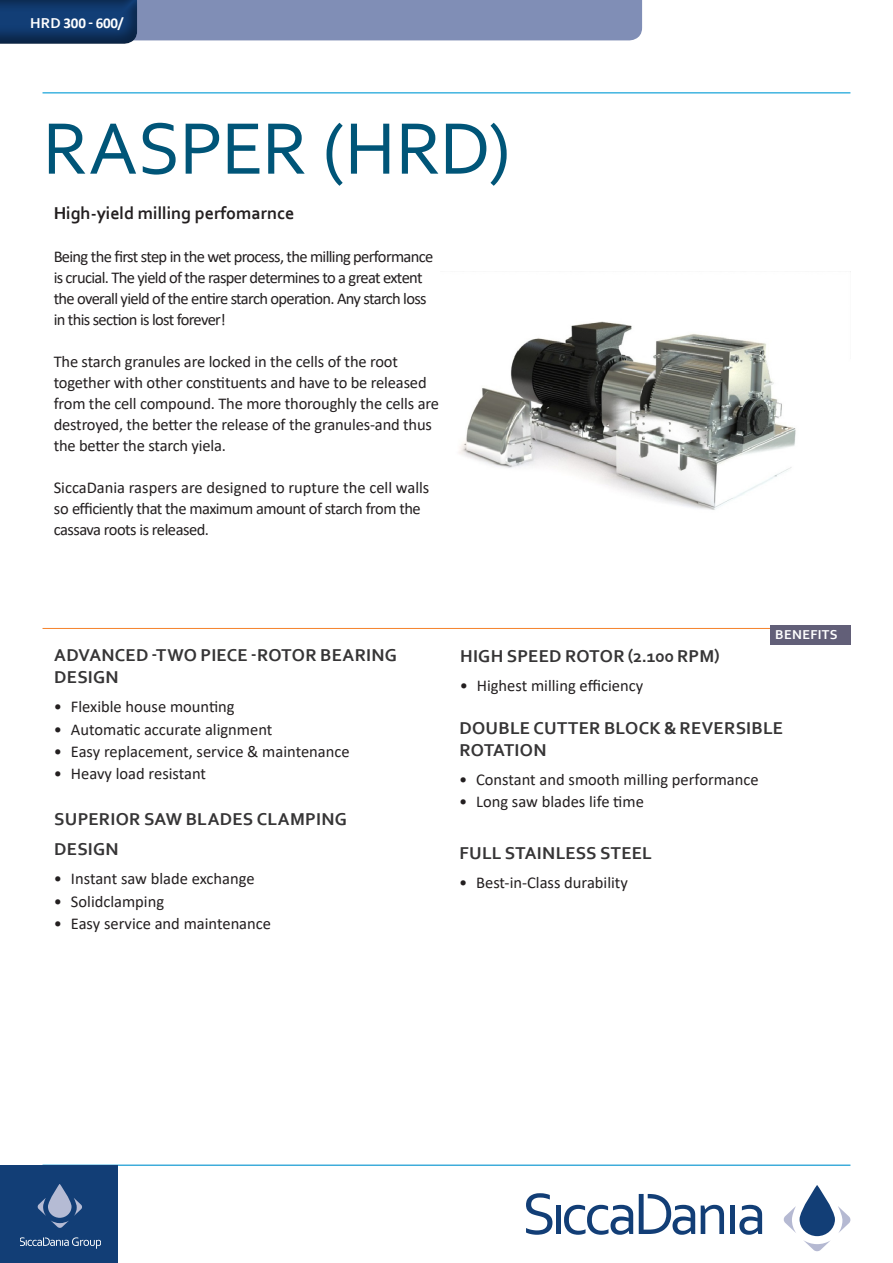
<style>
.page{position:relative;width:893px;height:1263px;background:#fff}
.page>*{position:absolute;margin:0;border:0;box-sizing:border-box;transform-origin:0 0}
.t1{font:76.5px "Corbel";letter-spacing:-.01em;color:#005578}
.t2{font:700 18px/21.6px "Corbel";letter-spacing:.015em;color:#363536}
.t3{font:700 18px "Corbel";color:#231f20}
.brød{font:16.5px/21px "Calibri";letter-spacing:-.01em;color:#231f20}
.brød-2{font:16.5px/21px "Calibri";letter-spacing:-.04em;color:#231f20}
.brød-3{font:16.5px/21px "Calibri";letter-spacing:-.03em;color:#231f20}
.t4{font:700 15px "Calibri";letter-spacing:-.01em;color:#fff}
.t5{font:700 13.5px "Corbel";letter-spacing:.03em;color:#fff}
.s1{font-family:"Corbel"}
</style>
<div class="page">
<hr style="left:43px;top:1164px;width:807px;height:2px;background:#0092cf">
<div style="left:0;top:1165px;width:118px;height:98px;background:#123e76"></div>
<svg style="left:20px;top:1237px;width:81px;height:11px"></svg>
<svg style="left:48px;top:1184px;width:24px;height:34px"></svg>
<svg style="left:37px;top:1198px;width:45px;height:30px"></svg>
<hr style="left:556px;top:1205px;width:4px;height:29px;background:#123e76">
<svg style="left:564px;top:1205px;width:69px;height:30px"></svg>
<svg style="left:701px;top:1205px;width:23px;height:29px"></svg>
<div style="left:730px;top:1205px;width:5px;height:29px;background:#123e76"></div>
<svg style="left:739px;top:1205px;width:23px;height:30px"></svg>
<svg style="left:639px;top:1194px;width:56px;height:41px"></svg>
<svg style="left:526px;top:1193px;width:26px;height:42px"></svg>
<svg style="left:799px;top:1185px;width:36px;height:51px;fill:#123e76"></svg>
<svg style="left:804px;top:1241px;width:26px;height:11px"></svg>
<svg style="left:783px;top:1206px;width:13px;height:27px"></svg>
<svg style="left:838px;top:1206px;width:13px;height:27px"></svg>
<hr style="left:43px;top:628px;width:807px;height:1px;background:#f58229">
<div style="left:770px;top:625px;width:80px;height:20px;background:#625f78"></div>
<div style="left:138px;top:0;width:504px;height:41px;background:#808eb6"></div>
<div style="left:0;top:0;width:138px;height:46px;background:#231f20;opacity:.5"></div>
<img style="left:459px;top:321px;width:337px;height:189px">
<hr style="left:43px;top:92px;width:807px;height:1px;background:#009bd5">
<p class="t4" style="left:30px;top:12px;width:95px"><span class="s1">HRD</span> 300 - 600/</p>
<p class="t1" style="left:43px;top:101px;width:470px">RASPER (HRD)</p>
<p class="t3" style="left:54px;top:202px;width:242px">High-yield milling perfomarnce</p>
<p class="brød-2" style="left:54px;top:246px;width:381px">Being the first step in the wet process, the milling performance is crucial. The yield of the rasper determines to a great extent the overall yield of the entire starch operation. Any starch loss in this section is lost forever!</p>
<p class="brød" style="left:54px;top:351px;width:387px">The starch granules are locked in the cells of the root together with other constituents and have to be released from the cell compound. The more thoroughly the cells are destroyed, the better the release of the granules-and thus the better the starch yiela.</p>
<p class="brød-3" style="left:54px;top:477px;width:377px">SiccaDania raspers are designed to rupture the cell walls so efficiently that the maximum amount of starch from the cassava roots is released.</p>
<p class="t2" style="left:54px;top:644px;width:344px">ADVANCED -TWO PIECE -ROTOR BEARING<br>DESIGN</p>
<p class="brød" style="left:54px;top:696px;width:182px">• Flexible house mounting</p>
<p class="brød" style="left:54px;top:718px;width:220px">• Automatic accurate alignment</p>
<p class="brød" style="left:54px;top:740px;width:297px">• Easy replacement, service &amp; maintenance</p>
<p class="brød" style="left:54px;top:763px;width:154px">• Heavy load resistant</p>
<p class="t2" style="left:54px;top:807px;width:294px">SUPERIOR SAW BLADES CLAMPING</p>
<p class="t2" style="left:54px;top:837px;width:66px">DESIGN</p>
<p class="brød" style="left:54px;top:868px;width:202px">• Instant saw blade exchange</p>
<p class="brød" style="left:54px;top:890px;width:112px">• Solidclamping</p>
<p class="brød" style="left:54px;top:912px;width:219px">• Easy service and maintenance</p>
<p class="t5" style="left:775px;top:626px;width:64px">BENEFITS</p>
<p class="t2" style="left:460px;top:644px;width:261px">HIGH SPEED ROTOR (2.100 RPM)</p>
<p class="brød" style="left:460px;top:675px;width:185px">• Highest milling efficiency</p>
<p class="t2" style="left:459px;top:717px;width:325px">DOUBLE CUTTER BLOCK &amp; REVERSIBLE<br>ROTATION</p>
<p class="brød" style="left:459px;top:769px;width:301px">• Constant and smooth milling performance</p>
<p class="brød" style="left:459px;top:791px;width:186px">• Long saw blades life time</p>
<p class="t2" style="left:459px;top:842px;width:194px">FULL STAINLESS STEEL</p>
<p class="brød" style="left:459px;top:872px;width:170px">• Best-in-Class durability</p>
</div>
